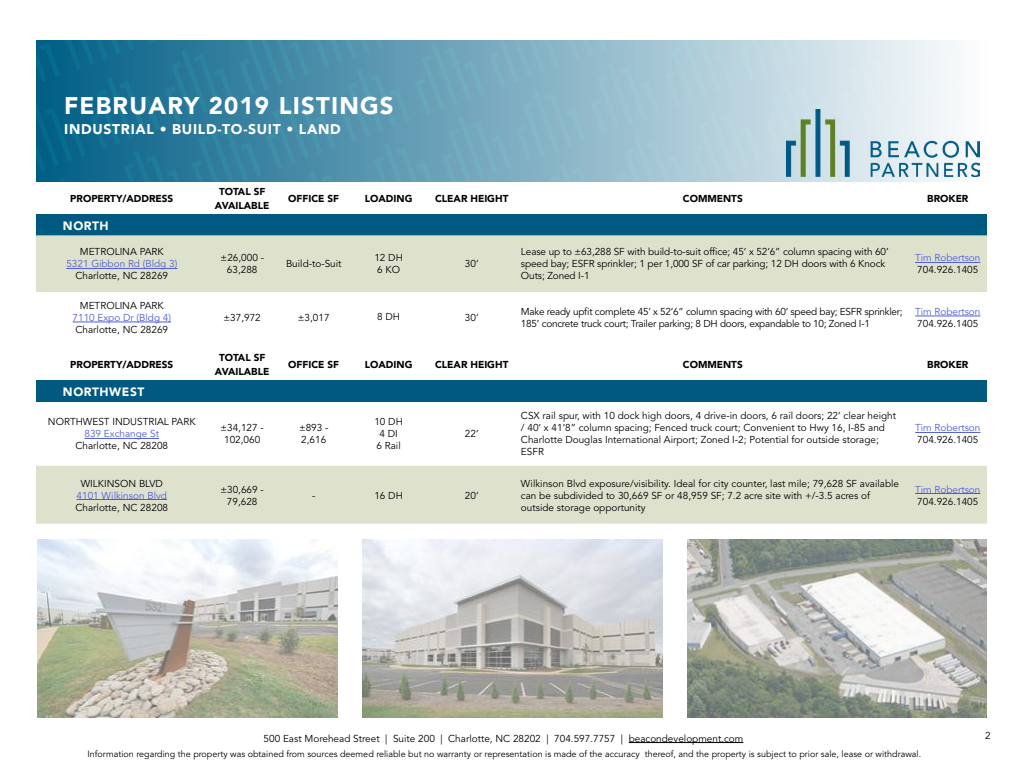
<style>
.page{position:relative;width:1024px;height:768px;background:#fff}
.page>*{position:absolute;margin:0;border:0;box-sizing:border-box;transform-origin:0 0}
.t1{font:900 24px "Avenir LT Std";letter-spacing:.05em;color:#fff}
.t2{font:900 14px "Avenir LT Std";letter-spacing:.05em;color:#fff}
.t3{font:900 12px "Avenir LT Std";letter-spacing:.05em;color:#fff}
.t4{font:10px/12px "Avenir LT Std";color:#000}
.t5{font:900 10px/14px "Avenir LT Std";color:#000;text-align:center}
.t6{font:10px/12px "Avenir LT Std";letter-spacing:-.025em;color:#000}
.t7{font:10px "Avenir LT Std";color:#4f5cd6}
.t8{font:9px "Avenir LT Std";color:#000}
</style>
<div class="page">
<svg style="left:36px;top:40px;width:944px;height:141px;background:#72a7bc"></svg>
<hr style="left:629px;top:742px;width:114px;height:1px;background:#000">
<div style="left:36px;top:380px;width:951px;height:22px;background:#005981"></div>
<div style="left:36px;top:466px;width:951px;height:58px;background:#dee2cd"></div>
<hr style="left:84px;top:438px;width:75px;height:1px;background:#4f5cd6">
<hr style="left:915px;top:432px;width:65px;height:1px;background:#4f5cd6">
<hr style="left:77px;top:499px;width:90px;height:1px;background:#4f5cd6">
<hr style="left:915px;top:493px;width:65px;height:1px;background:#4f5cd6">
<img style="left:786px;top:110px;width:193px;height:67px">
<div style="left:36px;top:214px;width:951px;height:21px;background:#005981"></div>
<div style="left:36px;top:235px;width:951px;height:57px;background:#dee2cd"></div>
<hr style="left:66px;top:268px;width:111px;height:1px;background:#4f5cd6">
<hr style="left:915px;top:262px;width:65px;height:1px;background:#4f5cd6">
<hr style="left:73px;top:322px;width:98px;height:1px;background:#4f5cd6">
<hr style="left:915px;top:316px;width:65px;height:1px;background:#4f5cd6">
<img style="left:687px;top:540px;width:300px;height:177px">
<img style="left:363px;top:540px;width:300px;height:177px">
<img style="left:38px;top:540px;width:299px;height:177px">
<h1 class="t1" style="left:64px;top:91px;width:331px">FEBRUARY 2019 LISTINGS</h1>
<h2 class="t2" style="left:64px;top:121px;width:278px">INDUSTRIAL • BUILD-TO-SUIT • LAND</h2>
<p class="t5" style="left:70px;top:192px;width:105px">PROPERTY/ADDRESS</p>
<p class="t5" style="left:215px;top:185px;width:56px">TOTAL SF<br>AVAILABLE</p>
<p class="t5" style="left:288px;top:192px;width:52px">OFFICE SF</p>
<p class="t5" style="left:365px;top:192px;width:49px">LOADING</p>
<p class="t5" style="left:435px;top:192px;width:75px">CLEAR HEIGHT</p>
<p class="t5" style="left:683px;top:192px;width:61px">COMMENTS</p>
<p class="t5" style="left:927px;top:192px;width:43px">BROKER</p>
<p class="t3" style="left:63px;top:218px;width:47px">NORTH</p>
<p class="t4" style="left:80px;top:246px;width:85px">METROLINA PARK</p>
<p class="t7" style="left:66px;top:258px;width:112px">5321 Gibbon Rd (Bldg 3)</p>
<p class="t4" style="left:76px;top:270px;width:94px">Charlotte, NC 28269</p>
<p class="t4" style="left:521px;top:246px;width:369px">Lease up to ±63,288 SF with build-to-suit office; 45’ x 52’6” column spacing with 60’ speed bay; ESFR sprinkler; 1 per 1,000 SF of car parking; 12 DH doors with 6 Knock<br>Outs; Zoned I-1</p>
<p class="t7" style="left:915px;top:252px;width:67px">Tim Robertson</p>
<p class="t4" style="left:220px;top:252px;width:45px;text-align:center">±26,000 -<br>63,288</p>
<p class="t4" style="left:286px;top:258px;width:57px">Build-to-Suit</p>
<p class="t4" style="left:374px;top:252px;width:30px">12 DH<br>6 KO</p>
<p class="t4" style="left:465px;top:258px;width:15px">30’</p>
<p class="t4" style="left:917px;top:264px;width:63px">704.926.1405</p>
<p class="t4" style="left:80px;top:300px;width:85px">METROLINA PARK</p>
<p class="t7" style="left:73px;top:312px;width:100px">7110 Expo Dr (Bldg 4)</p>
<p class="t4" style="left:76px;top:324px;width:94px">Charlotte, NC 28269</p>
<p class="t4" style="left:224px;top:312px;width:39px">±37,972</p>
<p class="t4" style="left:298px;top:312px;width:33px">±3,017</p>
<p class="t4" style="left:377px;top:311px;width:24px">8 DH</p>
<p class="t4" style="left:465px;top:312px;width:15px">30’</p>
<p class="t6" style="left:521px;top:306px;width:383px">Make ready upfit complete 45’ x 52’6” column spacing with 60’ speed bay; ESFR sprinkler;<br>185’ concrete truck court; Trailer parking; 8 DH doors, expandable to 10; Zoned I-1</p>
<p class="t7" style="left:915px;top:306px;width:67px">Tim Robertson</p>
<p class="t4" style="left:917px;top:318px;width:63px">704.926.1405</p>
<p class="t5" style="left:70px;top:358px;width:105px">PROPERTY/ADDRESS</p>
<p class="t5" style="left:215px;top:351px;width:56px">TOTAL SF<br>AVAILABLE</p>
<p class="t5" style="left:288px;top:358px;width:52px">OFFICE SF</p>
<p class="t5" style="left:365px;top:358px;width:49px">LOADING</p>
<p class="t5" style="left:435px;top:358px;width:75px">CLEAR HEIGHT</p>
<p class="t5" style="left:683px;top:358px;width:61px">COMMENTS</p>
<p class="t5" style="left:927px;top:358px;width:43px">BROKER</p>
<p class="t3" style="left:63px;top:385px;width:83px">NORTHWEST</p>
<p class="t4" style="left:48px;top:416px;width:149px">NORTHWEST INDUSTRIAL PARK</p>
<p class="t7" style="left:84px;top:428px;width:76px">839 Exchange St</p>
<p class="t4" style="left:76px;top:440px;width:94px">Charlotte, NC 28208</p>
<p class="t4" style="left:521px;top:410px;width:377px">CSX rail spur, with 10 dock high doors, 4 drive-in doors, 6 rail doors; 22’ clear height / 40’ x 41’8” column spacing; Fenced truck court; Convenient to Hwy 16, I-85 and Charlotte Douglas International Airport; Zoned I-2; Potential for outside storage; ESFR</p>
<p class="t4" style="left:221px;top:422px;width:45px;text-align:center">±34,127 -<br>102,060</p>
<p class="t4" style="left:299px;top:422px;width:31px">±893 -<br>2,616</p>
<p class="t4" style="left:374px;top:416px;width:30px">10 DH<br>4 DI<br>6 Rail</p>
<p class="t7" style="left:915px;top:422px;width:67px">Tim Robertson</p>
<p class="t4" style="left:917px;top:434px;width:63px">704.926.1405</p>
<p class="t4" style="left:465px;top:428px;width:15px">22’</p>
<p class="t4" style="left:81px;top:477px;width:84px">WILKINSON BLVD</p>
<p class="t7" style="left:77px;top:489px;width:92px">4101 Wilkinson Blvd</p>
<p class="t4" style="left:76px;top:501px;width:94px">Charlotte, NC 28208</p>
<p class="t4" style="left:221px;top:483px;width:45px;text-align:center">±30,669 -<br>79,628</p>
<p class="t4" style="left:312px;top:489px;width:5px">-</p>
<p class="t4" style="left:374px;top:489px;width:30px">16 DH</p>
<p class="t4" style="left:465px;top:489px;width:15px">20’</p>
<p class="t4" style="left:521px;top:477px;width:380px">Wilkinson Blvd exposure/visibility. Ideal for city counter, last mile; 79,628 SF available can be subdivided to 30,669 SF or 48,959 SF; 7.2 acre site with +/-3.5 acres of outside storage opportunity</p>
<p class="t7" style="left:915px;top:483px;width:67px">Tim Robertson</p>
<p class="t4" style="left:917px;top:495px;width:63px">704.926.1405</p>
<p class="t4" style="left:264px;top:732px;width:481px">500 East Morehead Street | Suite 200 | Charlotte, NC 28202 | 704.597.7757 | beacondevelopment.com</p>
<p class="t4" style="left:985px;top:730px;width:7px">2</p>
<p class="t8" style="left:87px;top:749px;width:835px">Information regarding the property was obtained from sources deemed reliable but no warranty or representation is made of the accuracy thereof, and the property is subject to prior sale, lease or withdrawal.</p>
</div>
